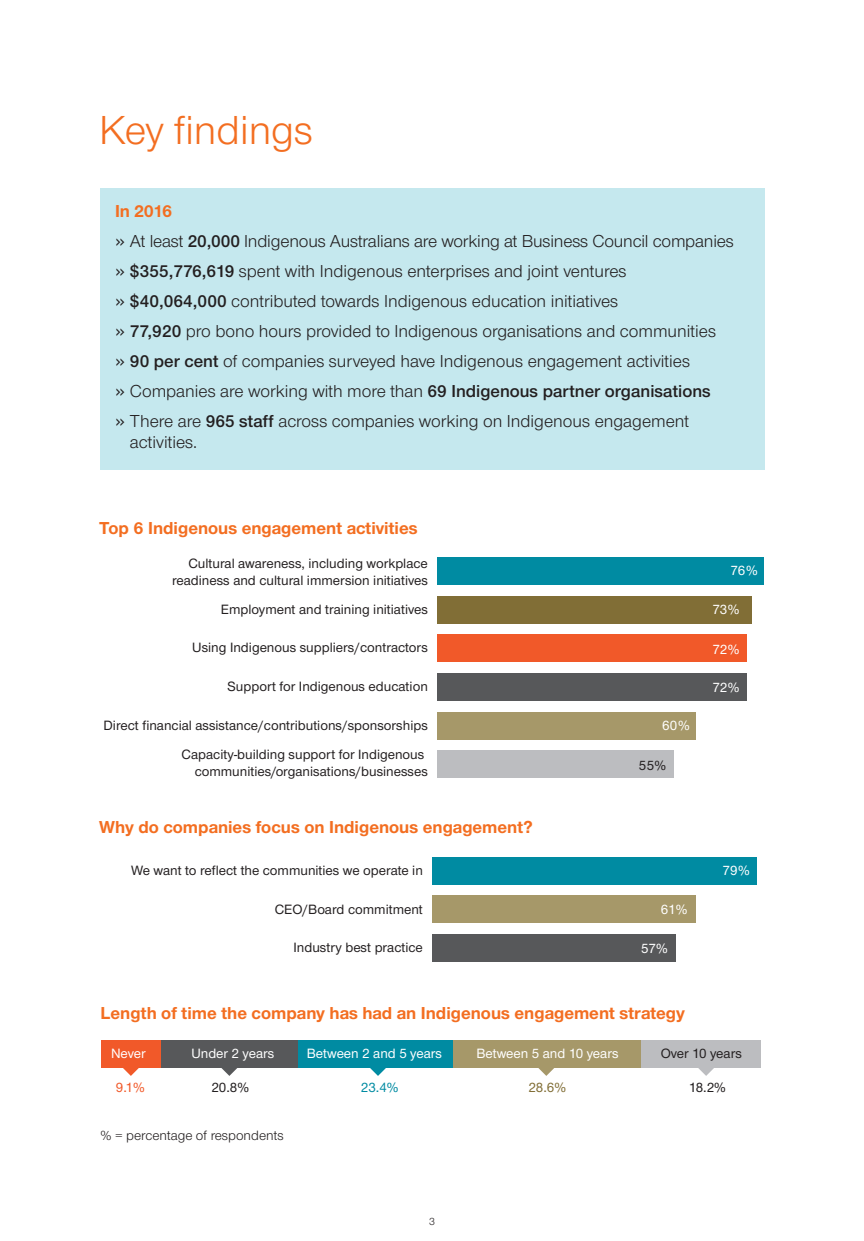
<style>
.page{position:relative;width:864px;height:1241px;background:#fff}
.page>*{position:absolute;margin:0;border:0;box-sizing:border-box;transform-origin:0 0}
.Heading_Level_2{font:42px "Nimbus Sans Novus T";color:#f36e21}
.t1{font:17.85px/20.1px "Nimbus Sans Novus T";color:#231f20}
.Heading_Level_4{font:700 17.85px "Nimbus Sans Novus T";color:#f36e21}
.t2{font:600 17.85px "Nimbus Sans Novus T";color:#231f20}
.Body_Dots{font:700 17.85px "Nimbus Sans Novus T";letter-spacing:-.03em;color:#f36e21}
.t3{font:500 14px/17.2px "Nimbus Sans Novus T";color:#231f20;text-align:right}
.t4{font:500 14px "Nimbus Sans Novus T";color:#fff}
.Source{font:14px "Nimbus Sans Novus T";color:#231f20}
.t5{font:500 14px "Nimbus Sans Novus T";color:#008ba2}
.t6{font:500 14px "Nimbus Sans Novus T";color:#816e36}
.t7{font:500 14px "Nimbus Sans Novus T";color:#f15929}
.Body{font:10.85px "Nimbus Sans Novus T";color:#231f20}
.s1{font-family:"DIN"}
.s2{font-weight:600}
.s3{font-family:"DIN";font-weight:400}
.s4{font-weight:400}
</style>
<div class="page">
<div style="left:100px;top:188px;width:664px;height:281px;background:#c5e8ee"></div>
<div style="left:437px;top:750px;width:236px;height:27px;background:#bcbdc0"></div>
<div style="left:437px;top:711px;width:258px;height:28px;background:#a69869"></div>
<div style="left:437px;top:673px;width:309px;height:27px;background:#57585a"></div>
<div style="left:437px;top:634px;width:309px;height:28px;background:#f15929"></div>
<div style="left:437px;top:595px;width:314px;height:28px;background:#816e36"></div>
<div style="left:437px;top:557px;width:327px;height:27px;background:#008ba2"></div>
<div style="left:432px;top:933px;width:243px;height:28px;background:#57585a"></div>
<div style="left:432px;top:895px;width:263px;height:27px;background:#a69869"></div>
<div style="left:432px;top:856px;width:324px;height:28px;background:#008ba2"></div>
<div style="left:640px;top:1039px;width:120px;height:28px;background:#bcbdc0"></div>
<div style="left:452px;top:1039px;width:188px;height:28px;background:#a69869"></div>
<div style="left:298px;top:1039px;width:154px;height:28px;background:#008ba2"></div>
<div style="left:161px;top:1039px;width:137px;height:28px;background:#57585a"></div>
<div style="left:101px;top:1039px;width:60px;height:28px;background:#f15929"></div>
<svg style="left:122px;top:1067px;width:17px;height:8px"></svg>
<svg style="left:221px;top:1067px;width:17px;height:8px"></svg>
<svg style="left:369px;top:1067px;width:17px;height:8px"></svg>
<svg style="left:537px;top:1067px;width:17px;height:8px"></svg>
<svg style="left:697px;top:1067px;width:17px;height:8px"></svg>
<p class="Heading_Level_2" style="left:99px;top:106px;width:215px">Key findings</p>
<p class="Body_Dots" style="left:115px;top:200px;width:59px">In 2016</p>
<p class="t1" style="left:115px;top:231px;width:620px"><span class="s1">»</span> At least <span class="s2">20,000</span> Indigenous Australians are working at Business Council companies</p>
<p class="t1" style="left:115px;top:261px;width:512px"><span class="s1">»</span> <span class="s2">$355,776,619</span> spent with Indigenous enterprises and joint ventures</p>
<p class="t1" style="left:115px;top:291px;width:504px"><span class="s1">»</span> <span class="s2">$40,064,000</span> contributed towards Indigenous education initiatives</p>
<p class="t1" style="left:115px;top:321px;width:602px"><span class="s1">»</span> <span class="s2">77,920</span> pro bono hours provided to Indigenous organisations and communities</p>
<p class="t1" style="left:115px;top:351px;width:576px"><span class="s1">»</span> <span class="s2">90 per cent</span> of companies surveyed have Indigenous engagement activities</p>
<p class="t2" style="left:115px;top:381px;width:597px"><span class="s3">»</span> <span class="s4">Companies are working with more than</span> 69 Indigenous partner organisations</p>
<p class="t1" style="left:130px;top:411px;width:560px;text-indent:-15px"><span class="s1">»</span> There are <span class="s2">965 staff</span> across companies working on Indigenous engagement activities.</p>
<p class="Heading_Level_4" style="left:99px;top:517px;width:319px">Top 6 Indigenous engagement activities</p>
<p class="t3" style="left:172px;top:554px;width:257px">Cultural awareness, including workplace readiness and cultural immersion initiatives</p>
<p class="t3" style="left:221px;top:601px;width:208px">Employment and training initiatives</p>
<p class="t3" style="left:192px;top:639px;width:237px">Using Indigenous suppliers/contractors</p>
<p class="t3" style="left:227px;top:677px;width:202px">Support for Indigenous education</p>
<p class="t3" style="left:104px;top:710px;width:325px;line-height:29.4px">Direct financial assistance/contributions/sponsorships<br>Capacity-building support for Indigenous</p>
<p class="t3" style="left:194px;top:762px;width:234px">communities/organisations/businesses</p>
<p class="Heading_Level_4" style="left:99px;top:816px;width:435px">Why do companies focus on Indigenous engagement?</p>
<p class="t4" style="left:661px;top:716px;width:29px">60%</p>
<p class="t3" style="left:638px;top:756px;width:29px">55%</p>
<p class="t3" style="left:131px;top:861px;width:293px">We want to reflect the communities we operate in</p>
<p class="t3" style="left:275px;top:900px;width:149px">CEO/Board commitment</p>
<p class="t3" style="left:293px;top:938px;width:131px">Industry best practice</p>
<p class="t4" style="left:641px;top:940px;width:28px">57%</p>
<p class="t4" style="left:660px;top:901px;width:28px">61%</p>
<p class="Heading_Level_4" style="left:100px;top:1001px;width:585px">Length of time the company has had an Indigenous engagement strategy</p>
<p class="t4" style="left:730px;top:562px;width:29px">76%</p>
<p class="t4" style="left:712px;top:601px;width:29px">73%</p>
<p class="t4" style="left:712px;top:641px;width:29px">72%</p>
<p class="t4" style="left:712px;top:679px;width:29px">72%</p>
<p class="t4" style="left:722px;top:861px;width:29px">79%</p>
<p class="t4" style="left:191px;top:1044px;width:84px">Under 2 years</p>
<p class="t4" style="left:307px;top:1044px;width:137px">Between 2 and 5 years</p>
<p class="t4" style="left:476px;top:1044px;width:144px">Between 5 and 10 years</p>
<p class="t3" style="left:660px;top:1044px;width:83px">Over 10 years</p>
<p class="t4" style="left:111px;top:1044px;width:36px">Never</p>
<p class="t7" style="left:116px;top:1078px;width:30px">9.1%</p>
<p class="t3" style="left:211px;top:1078px;width:39px">20.8%</p>
<p class="t5" style="left:361px;top:1078px;width:39px">23.4%</p>
<p class="t6" style="left:528px;top:1078px;width:39px">28.6%</p>
<p class="t3" style="left:688px;top:1078px;width:38px">18.2%</p>
<p class="Source" style="left:100px;top:1126px;width:184px">% = percentage of respondents</p>
<p class="Body" style="left:429px;top:1214px;width:7px">3</p>
</div>
